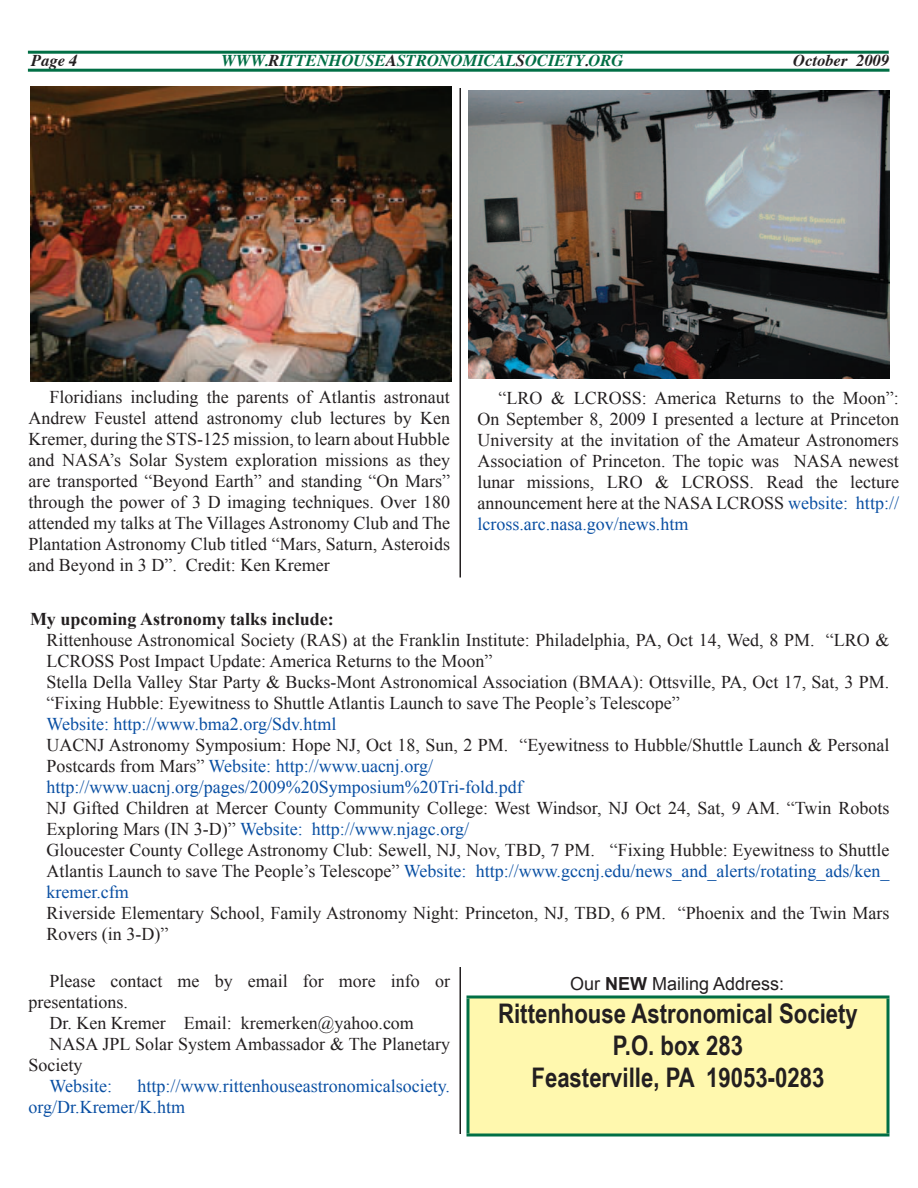
<style>
.page{position:relative;width:918px;height:1188px;background:#fff}
.page>*{position:absolute;margin:0;border:0;box-sizing:border-box;transform-origin:0 0}
.t1{font:700 27px/32.4px "Arial Narrow";color:#231f20;text-align:center}
.t2{font:18px/21px "Times New Roman";color:#231f20}
.t3{font:18px/21px "Times New Roman";color:#094fa3}
.t4{font:700 18px "Times New Roman";color:#231f20}
.t5{font:18px "Arial";color:#231f20}
.t6{font:italic 700 16.5px "Times";color:#016f45}
.t7{font:italic 700 16.5px "Times";color:#231f20}
.s1{color:#231f20}
.s2{color:#094fa3}
.s3{font-weight:700}
</style>
<div class="page">
<hr style="left:28px;top:51px;width:861px;height:3px;background:#016f45">
<hr style="left:28px;top:69px;width:861px;height:3px;background:#016f45">
<div style="left:468px;top:997px;width:420px;height:138px;background:#fff8ae"></div>
<hr style="left:466px;top:995px;width:424px;height:3px;background:#016f45">
<svg style="left:466px;top:998px;width:4px;height:136px"></svg>
<svg style="left:886px;top:998px;width:4px;height:136px"></svg>
<hr style="left:466px;top:1134px;width:424px;height:3px;background:#016f45">
<img style="left:468px;top:90px;width:422px;height:288px">
<img style="left:30px;top:86px;width:422px;height:295px">
<hr style="left:459px;top:88px;width:2px;height:489px;background:#231f20">
<hr style="left:459px;top:967px;width:2px;height:167px;background:#231f20">
<p class="t7" style="left:31px;top:45px;width:48px">Page 4</p>
<p class="t6" style="left:221px;top:45px;width:403px">WWW.<span class="s1">R</span>ITTENHOUSE<span class="s1">A</span>STRONOMICAL<span class="s1">S</span>OCIETY<span class="s1">.</span>ORG</p>
<p class="t7" style="left:793px;top:45px;width:98px">October 2009</p>
<p class="t2" style="left:28px;top:387px;width:423px;text-align:justify;text-indent:21px">Floridians including the parents of Atlantis astronaut Andrew Feustel attend astronomy club lectures by Ken Kremer, during the STS-125 mission, to learn about Hubble and NASA’s Solar System exploration missions as they are transported “Beyond Earth” and standing “On Mars” through the power of 3 D imaging techniques. Over 180 attended my talks at The Villages Astronomy Club and The Plantation Astronomy Club titled “Mars, Saturn, Asteroids and Beyond in 3 D”. Credit: Ken Kremer</p>
<p class="t2" style="left:477px;top:388px;width:423px;text-align:justify;text-indent:21px">“LRO &amp; LCROSS: America Returns to the Moon”:<br>On September 8, 2009 I presented a lecture at Princeton University at the invitation of the Amateur Astronomers Association of Princeton. The topic was NASA newest lunar missions, LRO &amp; LCROSS. Read the lecture announcement here at the NASA LCROSS <span class="s2">website: http:// lcross.arc.nasa.gov/news.htm</span></p>
<p class="t4" style="left:30px;top:607px;width:305px">My upcoming Astronomy talks include:</p>
<p class="t2" style="left:47px;top:630px;width:845px">Rittenhouse Astronomical Society (RAS) at the Franklin Institute: Philadelphia, PA, Oct 14, Wed, 8 PM. “LRO &amp; LCROSS Post Impact Update: America Returns to the Moon”<br>Stella Della Valley Star Party &amp; Bucks-Mont Astronomical Association (BMAA): Ottsville, PA, Oct 17, Sat, 3 PM. “Fixing Hubble: Eyewitness to Shuttle Atlantis Launch to save The People’s Telescope”</p>
<p class="t3" style="left:46px;top:714px;width:291px">Website: http://www.bma2.org/Sdv.html</p>
<p class="t2" style="left:46px;top:735px;width:844px">UACNJ Astronomy Symposium: Hope NJ, Oct 18, Sun, 2 PM. “Eyewitness to Hubble/Shuttle Launch &amp; Personal<br>Postcards from Mars” <span class="s2">Website: http://www.uacnj.org/ http://www.uacnj.org/pages/2009%20Symposium%20Tri-fold.pdf</span></p>
<p class="t2" style="left:46px;top:798px;width:845px">NJ Gifted Children at Mercer County Community College: West Windsor, NJ Oct 24, Sat, 9 AM. “Twin Robots Exploring Mars (IN 3-D)” <span class="s2">Website: http://www.njagc.org/<br></span>Gloucester County College Astronomy Club: Sewell, NJ, Nov, TBD, 7 PM. “Fixing Hubble: Eyewitness to Shuttle Atlantis Launch to save The People’s Telescope” <span class="s2">Website: http://www.gccnj.edu/news_and_alerts/rotating_ads/ken_ kremer.cfm</span></p>
<p class="t2" style="left:46px;top:903px;width:844px">Riverside Elementary School, Family Astronomy Night: Princeton, NJ, TBD, 6 PM. “Phoenix and the Twin Mars<br>Rovers (in 3-D)”</p>
<p class="t2" style="left:50px;top:970px;width:402px">Please contact me by email for more info or</p>
<p class="t2" style="left:28px;top:991px;width:101px">presentations.</p>
<p class="t2" style="left:50px;top:1012px;width:366px">Dr. Ken Kremer Email: kremerken@yahoo.com</p>
<p class="t2" style="left:50px;top:1033px;width:402px">NASA JPL Solar System Ambassador &amp; The Planetary</p>
<p class="t2" style="left:28px;top:1054px;width:55px">Society</p>
<p class="t3" style="left:50px;top:1075px;width:64px">Website:</p>
<p class="t5" style="left:570px;top:971px;width:216px">Our <span class="s3">NEW</span> Mailing Address:</p>
<h1 class="t1" style="left:498px;top:996px;width:361px">Rittenhouse Astronomical Society<br>P.O. box 283<br>Feasterville, PA 19053-0283</h1>
<p class="t3" style="left:28px;top:1075px;width:423px;text-indent:109px">http://www.rittenhouseastronomicalsociety. org/Dr.Kremer/K.htm</p>
</div>
